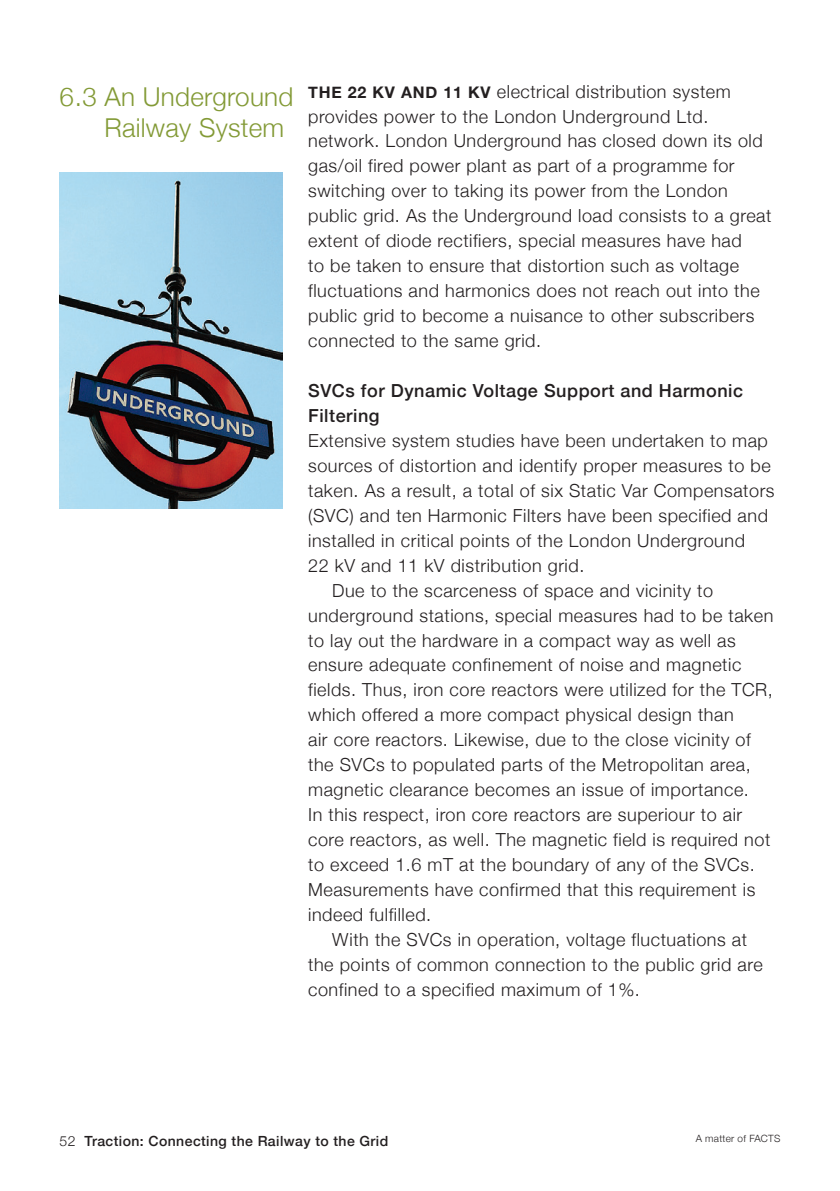
<style>
.page{position:relative;width:840px;height:1191px;background:#fff}
.page>*{position:absolute;margin:0;border:0;box-sizing:border-box;transform-origin:0 0}
.Rubrik_2{font:300 26px/31px "Helvetica Neue";letter-spacing:.01em;color:#839a36}
.Bröd_-_Första_stycke{font:300 18px/25px "Helvetica Neue";letter-spacing:.03em;color:#231f20}
.Bröd{font:300 18px/25px "Helvetica Neue";letter-spacing:.03em;color:#231f20}
.Mellanrubrik{font:500 18px/25px "Helvetica Neue";letter-spacing:.03em;color:#231f20}
.t1{font:500 14px "Helvetica Neue";letter-spacing:.03em;color:#231f20}
.t2{font:300 10px "Helvetica Neue";letter-spacing:.025em;color:#231f20}
.s1{font-weight:700;font-size:16px}
.s2{font-weight:300}
</style>
<div class="page">
<img style="left:60px;top:172px;width:223px;height:336px">
<p class="Rubrik_2" style="left:104px;top:79px;width:190px;text-indent:-45px">6.3 An Underground<br>Railway System</p>
<p class="Bröd_-_Första_stycke" style="left:308px;top:77px;width:464px"><span class="s1">THE 22 KV AND 11 KV</span> electrical distribution system provides power to the London Underground Ltd. network. London Underground has closed down its old gas/oil fired power plant as part of a programme for switching over to taking its power from the London public grid. As the Underground load consists to a great extent of diode rectifiers, special measures have had<br>to be taken to ensure that distortion such as voltage fluctuations and harmonics does not reach out into the public grid to become a nuisance to other subscribers connected to the same grid.</p>
<p class="Mellanrubrik" style="left:308px;top:376px;width:436px">SVCs for Dynamic Voltage Support and Harmonic<br>Filtering</p>
<p class="Bröd_-_Första_stycke" style="left:308px;top:427px;width:467px">Extensive system studies have been undertaken to map sources of distortion and identify proper measures to be taken. As a result, a total of six Static Var Compensators (SVC) and ten Harmonic Filters have been specified and installed in critical points of the London Underground<br>22 kV and 11 kV distribution grid.</p>
<p class="Bröd" style="left:308px;top:576px;width:466px;text-indent:24px">Due to the scarceness of space and vicinity to underground stations, special measures had to be taken to lay out the hardware in a compact way as well as ensure adequate confinement of noise and magnetic fields. Thus, iron core reactors were utilized for the TCR, which offered a more compact physical design than<br>air core reactors. Likewise, due to the close vicinity of the SVCs to populated parts of the Metropolitan area, magnetic clearance becomes an issue of importance.<br>In this respect, iron core reactors are superiour to air core reactors, as well. The magnetic field is required not to exceed 1.6 mT at the boundary of any of the SVCs.<br>Measurements have confirmed that this requirement is indeed fulfilled.</p>
<p class="Bröd" style="left:308px;top:925px;width:456px;text-indent:24px">With the SVCs in operation, voltage fluctuations at the points of common connection to the public grid are confined to a specified maximum of 1%.</p>
<p class="t1" style="left:60px;top:1129px;width:330px"><span class="s2">52</span> Traction: Connecting the Railway to the Grid</p>
<p class="t2" style="left:695px;top:1130px;width:86px">A matter of FACTS</p>
</div>
